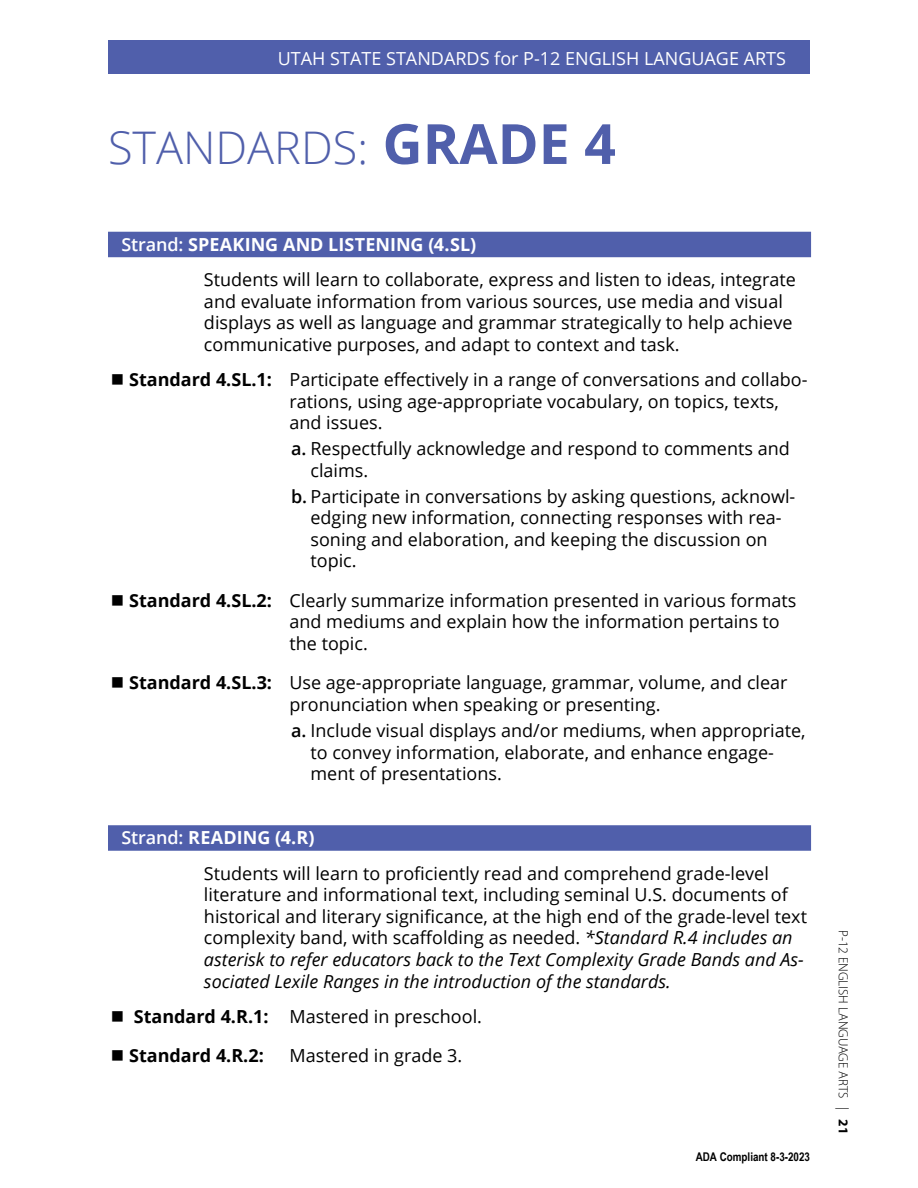
<style>
.page{position:relative;width:918px;height:1188px;background:#fff}
.page>*{position:absolute;margin:0;border:0;box-sizing:border-box;transform-origin:0 0}
.GRADE_LEVELpreschool{font:300 45px "Open Sans";color:#505fab}
.BT_underColorBar{font:18px/21.6px "Open Sans";color:#000}
.a_indent{font:18px/21.6px "Open Sans";color:#000}
.STRAND_1__TITLE_w_bar{font:700 18px "Open Sans";letter-spacing:.005em;color:#fff}
.t1{font:18px "Open Sans";color:#fff}
.t2{font:700 18px "Open Sans";color:#000}
.t3{font:300 13.5px "Myriad Pro";color:#000}
.t4{font:700 12px "Arial Narrow";color:#000}
.s1{font-weight:700;font-size:55.5px}
.s2{font-weight:600}
.s3{font-weight:700}
.s4{font-style:italic}
</style>
<div class="page">
<div style="left:108px;top:40px;width:702px;height:34px;background:#505fab"></div>
<div style="left:108px;top:232px;width:703px;height:25px;background:#505fab"></div>
<div style="left:108px;top:825px;width:703px;height:26px;background:#505fab"></div>
<p class="t1" style="left:278px;top:46px;width:510px">UTAH STATE STANDARDS for P-12 ENGLISH LANGUAGE ARTS</p>
<h1 class="GRADE_LEVELpreschool" style="left:108px;top:117px;width:509px">STANDARDS: <span class="s1">GRADE 4</span></h1>
<p class="STRAND_1__TITLE_w_bar" style="left:122px;top:232px;width:356px"><span class="s2">Strand:</span> SPEAKING AND LISTENING (4.SL)</p>
<p class="BT_underColorBar" style="left:204px;top:268px;width:593px">Students will learn to collaborate, express and listen to ideas, integrate and evaluate information from various sources, use media and visual displays as well as language and grammar strategically to help achieve communicative purposes, and adapt to context and task.</p>
<p class="BT_underColorBar" style="left:289px;top:368px;width:520px;text-indent:-160px"><span class="s3">Standard 4.SL.1:</span> Participate effectively in a range of conversations and collabo&shy;rations, using age-appropriate vocabulary, on topics, texts, and issues.</p>
<p class="a_indent" style="left:310px;top:437px;width:481px;text-indent:-20px"><span class="s2">a.</span> Respectfully acknowledge and respond to comments and claims.</p>
<p class="a_indent" style="left:310px;top:485px;width:486px;text-indent:-20px"><span class="s2">b.</span> Participate in conversations by asking questions, acknowl&shy;edging new information, connecting responses with rea&shy;soning and elaboration, and keeping the discussion on topic.</p>
<p class="BT_underColorBar" style="left:290px;top:589px;width:508px;text-indent:-160px"><span class="s3">Standard 4.SL.2:</span> Clearly summarize information presented in various formats and mediums and explain how the information pertains to the topic.</p>
<p class="BT_underColorBar" style="left:290px;top:672px;width:500px;text-indent:-160px"><span class="s3">Standard 4.SL.3:</span> Use age-appropriate language, grammar, volume, and clear pronunciation when speaking or presenting.</p>
<p class="a_indent" style="left:310px;top:719px;width:497px;text-indent:-20px"><span class="s2">a.</span> Include visual displays and/or mediums, when appropriate, to convey information, elaborate, and enhance engage&shy;ment of presentations.</p>
<p class="STRAND_1__TITLE_w_bar" style="left:122px;top:825px;width:195px"><span class="s2">Strand:</span> READING (4.R)</p>
<p class="BT_underColorBar" style="left:204px;top:862px;width:605px">Students will learn to proficiently read and comprehend grade-level literature and informational text, including seminal U.S. documents of historical and literary significance, at the high end of the grade-level text complexity band, with scaffolding as needed. <span class="s4">*Standard R.4 includes an asterisk to refer educators back to the Text Complexity Grade Bands and As&shy;sociated Lexile Ranges in the introduction of the standards.</span></p>
<p class="BT_underColorBar" style="left:134px;top:1005px;width:350px"><span class="s3">Standard 4.R.1:</span> Mastered in preschool.</p>
<p class="t2" style="left:129px;top:1043px;width:136px">Standard 4.R.2:</p>
<p class="BT_underColorBar" style="left:289px;top:1044px;width:174px">Mastered in grade 3.</p>
<p class="t4" style="left:696px;top:1147px;width:116px">ADA Compliant 8-3-2023</p>
<p class="t3" style="left:851px;top:930px;width:205px;rotate:90deg">P-12 ENGLISH LANGUAGE ARTS | <span class="s3">21</span></p>
</div>
